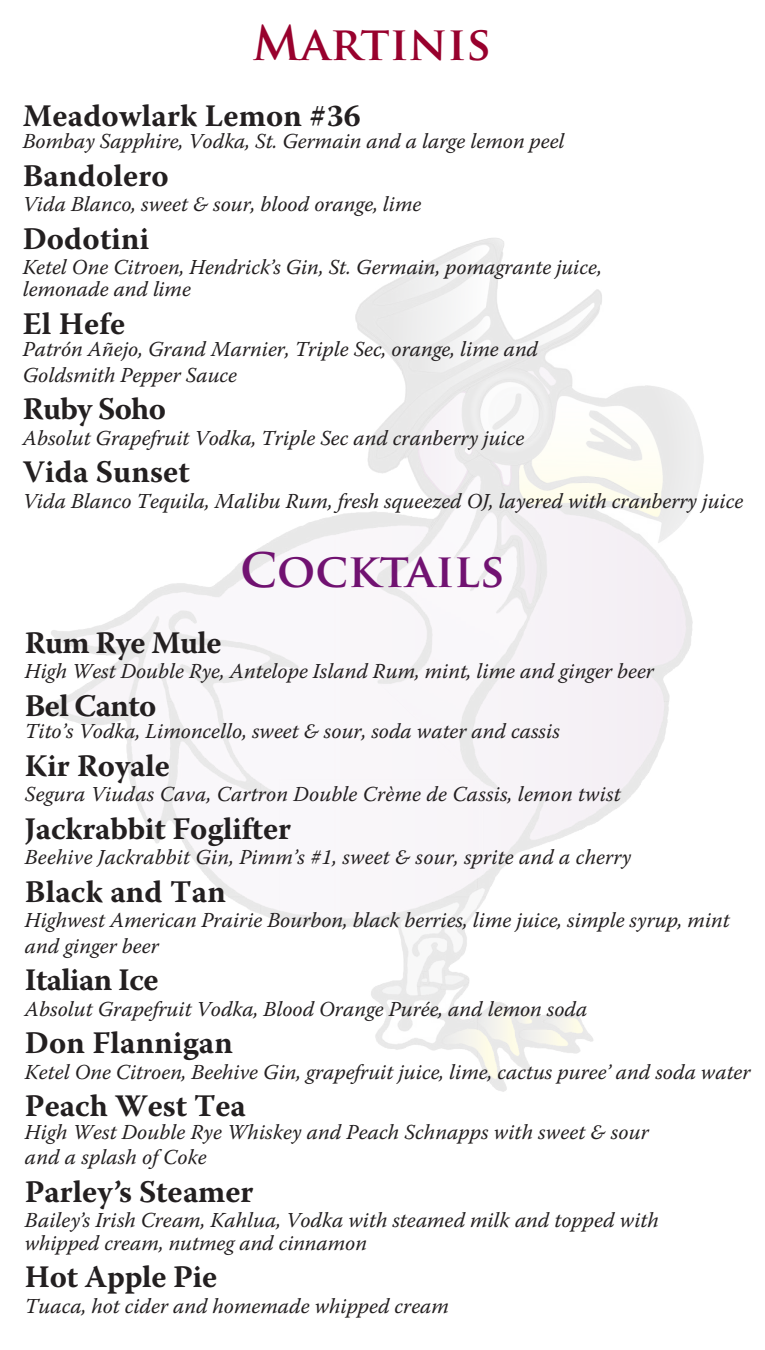
<style>
.page{position:relative;width:765px;height:1350px;background:#fff}
.page>*{position:absolute;margin:0;border:0;box-sizing:border-box;transform-origin:0 0}
.t1{font:700 46.25px "Trajan Pro";color:#711271}
.t2{font:700 46.25px "Trajan Pro";color:#98012d}
.t3{font:700 31.25px "Warnock Pro";color:#231f20}
.t4{font:700 31.25px "Warnock Pro";letter-spacing:-.02em;color:#231f20}
.t5{font:italic 21.25px/25.5px "Warnock Pro";color:#231f20}
</style>
<div class="page">
<img style="left:45px;top:238px;width:659px;height:854px">
<h1 class="t2" style="left:253px;top:14px;width:240px">Martinis</h1>
<h2 class="t3" style="left:23px;top:97px;width:340px">Meadowlark Lemon #36</h2>
<p class="t5" style="left:23px;top:128px;width:543px">Bombay Sapphire, Vodka, St. Germain and a large lemon peel</p>
<h2 class="t3" style="left:23px;top:157px;width:148px">Bandolero</h2>
<p class="t5" style="left:23px;top:191px;width:400px">Vida Blanco, sweet &amp; sour, blood orange, lime</p>
<h2 class="t3" style="left:23px;top:220px;width:128px">Dodotini</h2>
<p class="t5" style="left:23px;top:255px;width:581px;line-height:22.5px">Ketel One Citroen, Hendrick’s Gin, St. Germain, pomagrante juice, lemonade and lime</p>
<h2 class="t3" style="left:23px;top:305px;width:104px">El Hefe</h2>
<p class="t5" style="left:23px;top:336px;width:517px">Patrón Añejo, Grand Marnier, Triple Sec, orange, lime and<br>Goldsmith Pepper Sauce</p>
<h2 class="t4" style="left:23px;top:390px;width:145px">Ruby Soho</h2>
<p class="t5" style="left:23px;top:425px;width:503px">Absolut Grapefruit Vodka, Triple Sec and cranberry juice</p>
<h2 class="t3" style="left:23px;top:453px;width:168px">Vida Sunset</h2>
<p class="t5" style="left:23px;top:488px;width:722px">Vida Blanco Tequila, Malibu Rum, fresh squeezed OJ, layered with cranberry juice</p>
<h1 class="t1" style="left:240px;top:541px;width:266px">Cocktails</h1>
<h2 class="t4" style="left:25px;top:624px;width:198px">Rum Rye Mule</h2>
<p class="t5" style="left:25px;top:658px;width:631px">High West Double Rye, Antelope Island Rum, mint, lime and ginger beer</p>
<h2 class="t4" style="left:25px;top:687px;width:133px">Bel Canto</h2>
<p class="t5" style="left:25px;top:718px;width:537px">Tito’s Vodka, Limoncello, sweet &amp; sour, soda water and cassis</p>
<h2 class="t3" style="left:25px;top:747px;width:147px">Kir Royale</h2>
<p class="t5" style="left:25px;top:781px;width:597px">Segura Viudas Cava, Cartron Double Crème de Cassis, lemon twist</p>
<h2 class="t3" style="left:25px;top:810px;width:268px">Jackrabbit Foglifter</h2>
<p class="t5" style="left:25px;top:844px;width:608px">Beehive Jackrabbit Gin, Pimm’s #1, sweet &amp; sour, sprite and a cherry</p>
<h2 class="t3" style="left:25px;top:873px;width:202px">Black and Tan</h2>
<p class="t5" style="left:25px;top:907px;width:706px">Highwest American Prairie Bourbon, black berries, lime juice, simple syrup, mint and ginger beer</p>
<h2 class="t4" style="left:25px;top:961px;width:135px">Italian Ice</h2>
<p class="t5" style="left:25px;top:996px;width:564px">Absolut Grapefruit Vodka, Blood Orange Purée, and lemon soda</p>
<h2 class="t3" style="left:25px;top:1024px;width:210px">Don Flannigan</h2>
<p class="t5" style="left:25px;top:1059px;width:727px">Ketel One Citroen, Beehive Gin, grapefruit juice, lime, cactus puree’ and soda water</p>
<h2 class="t3" style="left:25px;top:1087px;width:222px">Peach West Tea</h2>
<p class="t5" style="left:25px;top:1119px;width:626px">High West Double Rye Whiskey and Peach Schnapps with sweet &amp; sour and a splash of Coke</p>
<h2 class="t3" style="left:25px;top:1173px;width:230px">Parley’s Steamer</h2>
<p class="t5" style="left:25px;top:1209px;width:635px;line-height:22.5px">Bailey’s Irish Cream, Kahlua, Vodka with steamed milk and topped with whipped cream, nutmeg and cinnamon</p>
<h2 class="t3" style="left:25px;top:1258px;width:194px">Hot Apple Pie</h2>
<p class="t5" style="left:25px;top:1293px;width:426px">Tuaca, hot cider and homemade whipped cream</p>
</div>
